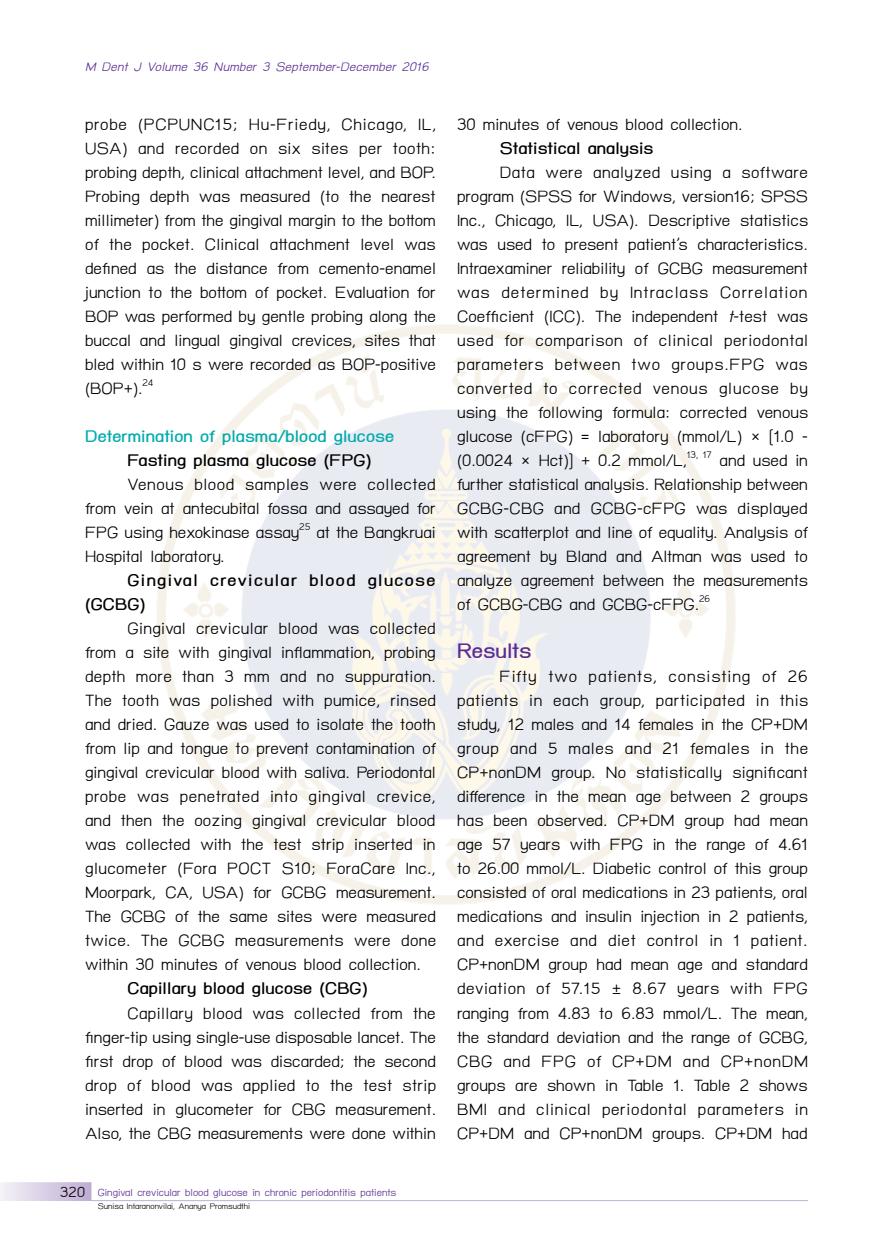
<style>
.page{position:relative;width:893px;height:1251px;background:#fff}
.page>*{position:absolute;margin:0;border:0;box-sizing:border-box;transform-origin:0 0}
.t1{font:700 30px "TH Baijam";color:#5c2d91}
.t2{font:24px/24px "TH Baijam";color:#000;text-align:justify}
.t3{font:700 24px "TH Baijam";color:#000}
.t4{font:700 24px/24px "TH Baijam";letter-spacing:.05em;color:#000}
.t5{font:700 24px "TH Baijam";color:#00aaad}
.t6{font:italic 18px "TH Baijam";letter-spacing:.015em;color:#5c2d91}
.t7{font:15px "TH Baijam";color:#5c2d91}
.t8{font:12px "TH Baijam";color:#000}
.s1{font-size:21px;color:#000}
.s2{font-style:italic}
</style>
<div class="page">
<svg style="left:0;top:1182px;width:91px;height:18px;background:#dacfe5"></svg>
<hr style="left:91px;top:1199px;width:717px;height:1px;background:#5c2d91">
<p class="t6" style="left:85px;top:57px;width:345px">M Dent J Volume 36 Number 3 September-December 2016</p>
<p class="t2" style="left:85px;top:112px;width:353px">probe (PCPUNC15; Hu-Friedy, Chicago, IL, USA) and recorded on six sites per tooth: probing depth, clinical attachment level, and BOP.<br>Probing depth was measured (to the nearest millimeter) from the gingival margin to the bottom of the pocket. Clinical attachment level was defined as the distance from cemento-enamel junction to the bottom of pocket. Evaluation for BOP was performed by gentle probing along the buccal and lingual gingival crevices, sites that bled within 10 s were recorded as BOP-positive (BOP+).<sup>24</sup></p>
<p class="t5" style="left:85px;top:423px;width:311px">Determination of plasma/blood glucose</p>
<p class="t3" style="left:128px;top:447px;width:245px">Fasting plasma glucose (FPG)</p>
<p class="t2" style="left:85px;top:472px;width:352px;text-indent:43px">Venous blood samples were collected from vein at antecubital fossa and assayed for FPG using hexokinase assay<sup>25</sup> at the Bangkruai Hospital laboratory.</p>
<p class="t4" style="left:85px;top:568px;width:352px;text-indent:43px">Gingival crevicular blood glucose (GCBG)</p>
<p class="t2" style="left:85px;top:616px;width:353px;text-indent:43px">Gingival crevicular blood was collected from a site with gingival inflammation, probing depth more than 3 mm and no suppuration.<br>The tooth was polished with pumice, rinsed and dried. Gauze was used to isolate the tooth from lip and tongue to prevent contamination of gingival crevicular blood with saliva. Periodontal probe was penetrated into gingival crevice, and then the oozing gingival crevicular blood was collected with the test strip inserted in glucometer (Fora POCT S10; ForaCare Inc., Moorpark, CA, USA) for GCBG measurement.<br>The GCBG of the same sites were measured twice. The GCBG measurements were done within 30 minutes of venous blood collection.</p>
<p class="t3" style="left:128px;top:975px;width:241px">Capillary blood glucose (CBG)</p>
<p class="t2" style="left:85px;top:1000px;width:353px;text-indent:43px">Capillary blood was collected from the finger-tip using single-use disposable lancet. The first drop of blood was discarded; the second drop of blood was applied to the test strip inserted in glucometer for CBG measurement.<br>Also, the CBG measurements were done within</p>
<p class="t7" style="left:60px;top:1183px;width:338px"><span class="s1">320</span> Gingival crevicular blood glucose in chronic periodontitis patients</p>
<p class="t8" style="left:98px;top:1199px;width:154px">Sunisa Intaranonvilai, Ananya Promsudthi</p>
<p class="t2" style="left:457px;top:112px;width:287px">30 minutes of venous blood collection.</p>
<p class="t3" style="left:500px;top:135px;width:155px">Statistical analysis</p>
<p class="t2" style="left:457px;top:160px;width:353px;text-indent:43px">Data were analyzed using a software program (SPSS for Windows, version16; SPSS Inc., Chicago, IL, USA). Descriptive statistics was used to present patient’s characteristics.<br>Intraexaminer reliability of GCBG measurement was determined by Intraclass Correlation Coefficient (ICC). The independent <span class="s2">t</span>-test was used for comparison of clinical periodontal parameters between two groups.FPG was converted to corrected venous glucose by using the following formula: corrected venous glucose (cFPG) = laboratory (mmol/L) × [1.0 - (0.0024 × Hct)] + 0.2 mmol/L,<sup>13,</sup> <sup>17</sup> and used in further statistical analysis. Relationship between GCBG-CBG and GCBG-cFPG was displayed with scatterplot and line of equality. Analysis of agreement by Bland and Altman was used to analyze agreement between the measurements of GCBG-CBG and GCBG-cFPG.<sup>26</sup></p>
<p class="t1" style="left:457px;top:634px;width:76px">Results</p>
<p class="t2" style="left:457px;top:664px;width:353px;text-indent:43px">Fifty two patients, consisting of 26 patients in each group, participated in this study, 12 males and 14 females in the CP+DM group and 5 males and 21 females in the CP+nonDM group. No statistically significant difference in the mean age between 2 groups has been observed. CP+DM group had mean age 57 years with FPG in the range of 4.61 to 26.00 mmol/L. Diabetic control of this group consisted of oral medications in 23 patients, oral medications and insulin injection in 2 patients, and exercise and diet control in 1 patient.<br>CP+nonDM group had mean age and standard deviation of 57.15 ± 8.67 years with FPG ranging from 4.83 to 6.83 mmol/L. The mean, the standard deviation and the range of GCBG, CBG and FPG of CP+DM and CP+nonDM groups are shown in Table 1. Table 2 shows BMI and clinical periodontal parameters in CP+DM and CP+nonDM groups. CP+DM had</p>
</div>
